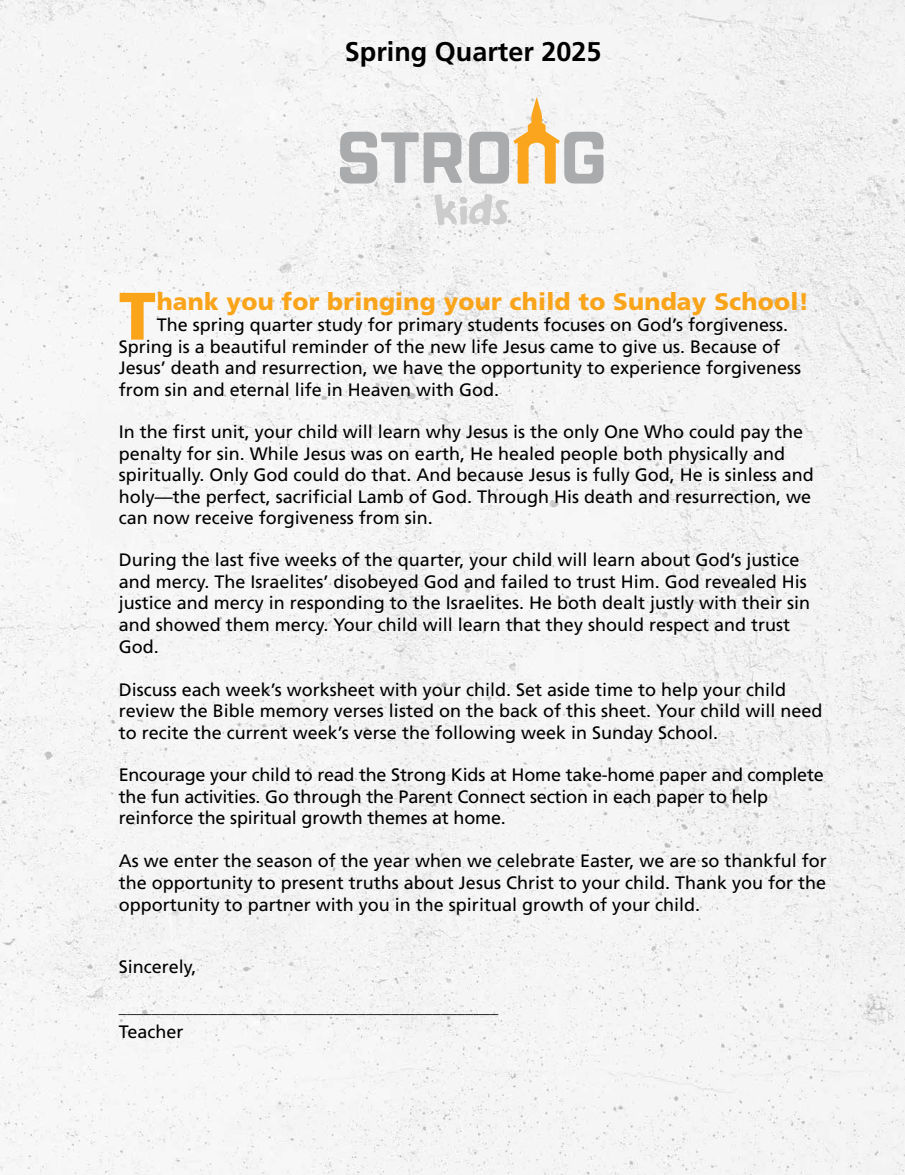
<style>
.page{position:relative;width:905px;height:1175px;background:#fff}
.page>*{position:absolute;margin:0;border:0;box-sizing:border-box;transform-origin:0 0}
.t1{font:900 67.05px "Frutiger LT Std";color:#faa41a}
.t2{font:700 27px "Frutiger LT Std";color:#000}
.t3{font:900 24px "Frutiger LT Std";letter-spacing:.01em;color:#faa41a}
.t4{font:18px/21.6px "Frutiger LT Std";color:#000}
.t5{font:16.5px "Frutiger LT Std";color:#000}
</style>
<div class="page">
<img style="left:0;top:0;width:904px;height:1174px">
<svg style="left:340px;top:132px;width:122px;height:51px"></svg>
<svg style="left:469px;top:97px;width:134px;height:87px"></svg>
<svg style="left:434px;top:194px;width:75px;height:31px"></svg>
<h2 class="t2" style="left:345px;top:35px;width:258px">Spring Quarter 2025</h2>
<h1 class="t1" style="left:119px;top:276px;width:39px">T</h1>
<h3 class="t3" style="left:157px;top:287px;width:654px">hank you for bringing your child to Sunday School!</h3>
<p class="t4" style="left:119px;top:314px;width:684px;text-indent:38px">The spring quarter study for primary students focuses on God’s forgiveness.<br>Spring is a beautiful reminder of the new life Jesus came to give us. Because of Jesus’ death and resurrection, we have the opportunity to experience forgiveness from sin and eternal life in Heaven with God.</p>
<p class="t4" style="left:119px;top:421px;width:696px">In the first unit, your child will learn why Jesus is the only One Who could pay the penalty for sin. While Jesus was on earth, He healed people both physically and spiritually. Only God could do that. And because Jesus is fully God, He is sinless and holy—the perfect, sacrificial Lamb of God. Through His death and resurrection, we can now receive forgiveness from sin.</p>
<p class="t4" style="left:119px;top:549px;width:693px">During the last five weeks of the quarter, your child will learn about God’s justice and mercy. The Israelites’ disobeyed God and failed to trust Him. God revealed His justice and mercy in responding to the Israelites. He both dealt justly with their sin and showed them mercy. Your child will learn that they should respect and trust God.</p>
<p class="t4" style="left:119px;top:679px;width:705px">Discuss each week’s worksheet with your child. Set aside time to help your child review the Bible memory verses listed on the back of this sheet. Your child will need to recite the current week’s verse the following week in Sunday School.</p>
<p class="t4" style="left:119px;top:764px;width:706px">Encourage your child to read the Strong Kids at Home take-home paper and complete the fun activities. Go through the Parent Connect section in each paper to help reinforce the spiritual growth themes at home.</p>
<p class="t4" style="left:119px;top:850px;width:709px;text-align:justify">As we enter the season of the year when we celebrate Easter, we are so thankful for the opportunity to present truths about Jesus Christ to your child. Thank you for the opportunity to partner with you in the spiritual growth of your child.</p>
<p class="t4" style="left:119px;top:955px;width:79px">Sincerely,</p>
<p class="t5" style="left:119px;top:997px;width:381px">______________________________________________</p>
<p class="t4" style="left:119px;top:1021px;width:66px">Teacher</p>
</div>
